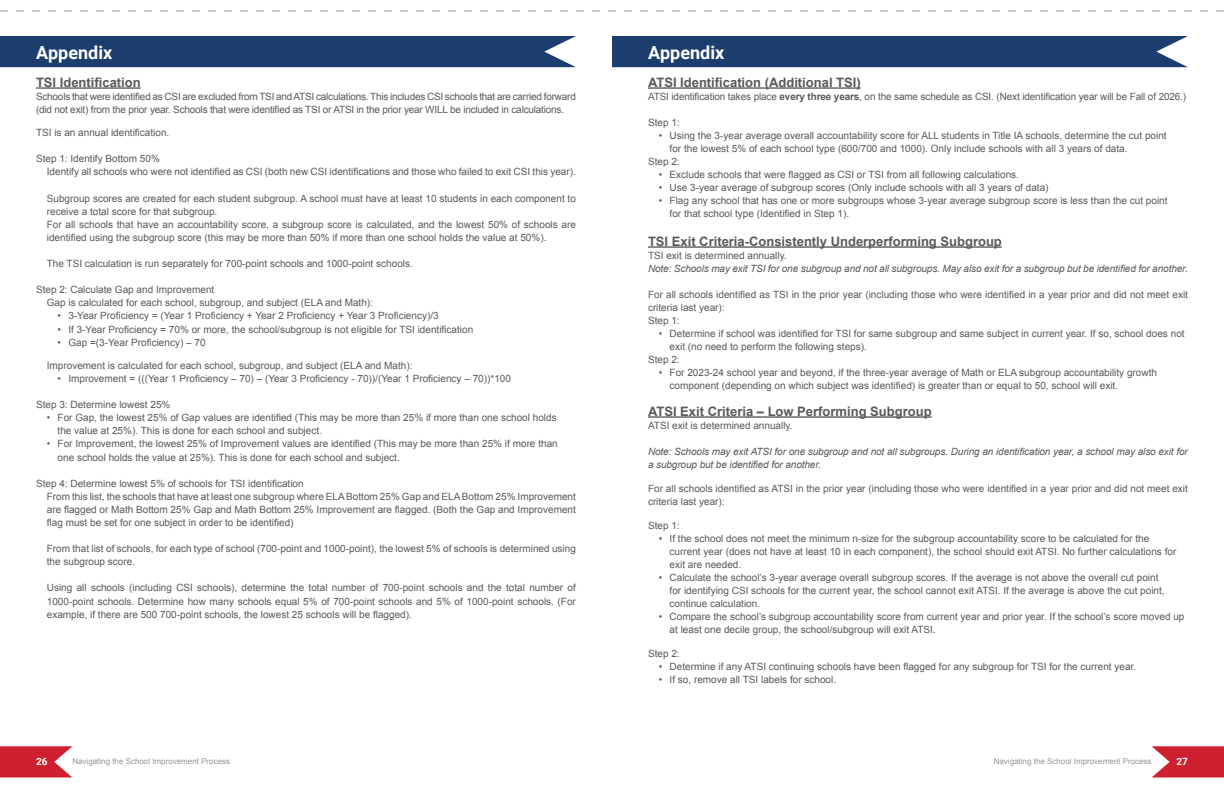
<style>
.page{position:relative;width:1224px;height:792px;background:#fff}
.page>*{position:absolute;margin:0;border:0;box-sizing:border-box;transform-origin:0 0}
.t1{font:700 18px "Roboto";color:#fff}
.t2{font:700 13px "Arial";color:#58595b}
.t3{font:10px/13.1px "Arial";color:#58595b}
.t4{font:italic 10px/13px "Arial";letter-spacing:-.01em;color:#58595b}
.t5{font:10px/13.1px "Arial";letter-spacing:-.02em;color:#58595b}
.t6{font:700 10px "Roboto";color:#fff}
.t7{font:8px "Arial";color:#939598}
.s1{font-weight:700}
</style>
<div class="page">
<svg style="left:0;top:746px;width:72px;height:32px;background:#d53f4c"></svg>
<svg style="left:1152px;top:746px;width:72px;height:32px;background:#d53f4c"></svg>
<svg style="left:0;top:10px;width:1224px;height:2px"></svg>
<hr style="left:36px;top:87px;width:105px;height:2px;background:#58595b">
<div style="left:0;top:36px;width:576px;height:31px;background:#1b3e6f"></div>
<hr style="left:648px;top:87px;width:213px;height:2px;background:#58595b">
<hr style="left:648px;top:246px;width:354px;height:2px;background:#58595b">
<hr style="left:648px;top:416px;width:284px;height:2px;background:#58595b">
<div style="left:612px;top:36px;width:576px;height:31px;background:#1b3e6f"></div>
<h1 class="t1" style="left:36px;top:40px;width:78px">Appendix</h1>
<h2 class="t2" style="left:36px;top:74px;width:106px">TSI Identification</h2>
<p class="t5" style="left:36px;top:90px;width:541px">Schools that were identified as CSI are excluded from TSI and ATSI calculations. This includes CSI schools that are carried forward (did not exit) from the prior year. Schools that were identified as TSI or ATSI in the prior year WILL be included in calculations.</p>
<p class="t3" style="left:36px;top:126px;width:135px">TSI is an annual identification.</p>
<p class="t3" style="left:47px;top:152px;width:531px;text-indent:-11px">Step 1: Identify Bottom 50%<br>Identify all schools who were not identified as CSI (both new CSI identifications and those who failed to exit CSI this year).</p>
<p class="t3" style="left:47px;top:192px;width:531px">Subgroup scores are created for each student subgroup. A school must have at least 10 students in each component to receive a total score for that subgroup.<br>For all schools that have an accountability score, a subgroup score is calculated, and the lowest 50% of schools are identified using the subgroup score (this may be more than 50% if more than one school holds the value at 50%).</p>
<p class="t3" style="left:47px;top:257px;width:368px">The TSI calculation is run separately for 700-point schools and 1000-point schools.</p>
<p class="t3" style="left:47px;top:283px;width:328px;text-indent:-11px">Step 2: Calculate Gap and Improvement<br>Gap is calculated for each school, subgroup, and subject (ELA and Math):</p>
<p class="t3" style="left:58px;top:309px;width:383px">• 3-Year Proficiency = (Year 1 Proficiency + Year 2 Proficiency + Year 3 Proficiency)/3</p>
<p class="t3" style="left:58px;top:323px;width:417px">• If 3-Year Proficiency = 70% or more, the school/subgroup is not eligible for TSI identification</p>
<p class="t3" style="left:58px;top:336px;width:150px">• Gap =(3-Year Proficiency) – 70</p>
<p class="t3" style="left:47px;top:359px;width:367px">Improvement is calculated for each school, subgroup, and subject (ELA and Math):</p>
<p class="t3" style="left:58px;top:372px;width:455px">• Improvement = (((Year 1 Proficiency – 70) – (Year 3 Proficiency - 70))/(Year 1 Proficiency – 70))*100</p>
<p class="t3" style="left:36px;top:398px;width:136px">Step 3: Determine lowest 25%</p>
<p class="t3" style="left:58px;top:411px;width:501px;text-indent:-11px">• For Gap, the lowest 25% of Gap values are identified (This may be more than 25% if more than one school holds the value at 25%). This is done for each school and subject.</p>
<p class="t3" style="left:58px;top:437px;width:502px;text-indent:-11px">• For Improvement, the lowest 25% of Improvement values are identified (This may be more than 25% if more than one school holds the value at 25%). This is done for each school and subject.</p>
<p class="t3" style="left:47px;top:477px;width:531px;text-indent:-11px">Step 4: Determine lowest 5% of schools for TSI identification<br>From this list, the schools that have at least one subgroup where ELA Bottom 25% Gap and ELA Bottom 25% Improvement are flagged or Math Bottom 25% Gap and Math Bottom 25% Improvement are flagged. (Both the Gap and Improvement flag must be set for one subject in order to be identified)</p>
<p class="t3" style="left:47px;top:542px;width:531px">From that list of schools, for each type of school (700-point and 1000-point), the lowest 5% of schools is determined using the subgroup score.</p>
<p class="t3" style="left:47px;top:582px;width:531px;text-align:justify">Using all schools (including CSI schools), determine the total number of 700-point schools and the total number of 1000-point schools. Determine how many schools equal 5% of 700-point schools and 5% of 1000-point schools. (For example, if there are 500 700-point schools, the lowest 25 schools will be flagged).</p>
<h1 class="t1" style="left:648px;top:40px;width:78px">Appendix</h1>
<h2 class="t2" style="left:648px;top:74px;width:214px">ATSI Identification (Additional TSI)</h2>
<p class="t3" style="left:648px;top:90px;width:540px">ATSI identification takes place <span class="s1">every three years</span>, on the same schedule as CSI. (Next identification year will be Fall of 2026.)</p>
<p class="t3" style="left:648px;top:116px;width:33px">Step 1:</p>
<p class="t3" style="left:659px;top:129px;width:509px">• Using the 3-year average overall accountability score for ALL students in Title IA schools, determine the cut point</p>
<p class="t3" style="left:670px;top:142px;width:460px">for the lowest 5% of each school type (600/700 and 1000). Only include schools with all 3 years of data.</p>
<p class="t3" style="left:648px;top:155px;width:33px">Step 2:</p>
<p class="t3" style="left:659px;top:168px;width:362px">• Exclude schools that were flagged as CSI or TSI from all following calculations.</p>
<p class="t3" style="left:659px;top:181px;width:391px">• Use 3-year average of subgroup scores (Only include schools with all 3 years of data)</p>
<p class="t3" style="left:670px;top:194px;width:500px;text-indent:-11px">• Flag any school that has one or more subgroups whose 3-year average subgroup score is less than the cut point for that school type (Identified in Step 1).</p>
<h2 class="t2" style="left:648px;top:233px;width:355px">TSI Exit Criteria-Consistently Underperforming Subgroup</h2>
<p class="t3" style="left:648px;top:249px;width:140px">TSI exit is determined annually.</p>
<p class="t4" style="left:648px;top:262px;width:541px">Note: Schools may exit TSI for one subgroup and not all subgroups. May also exit for a subgroup but be identified for another.</p>
<p class="t3" style="left:648px;top:288px;width:542px">For all schools identified as TSI in the prior year (including those who were identified in a year prior and did not meet exit criteria last year):<br>Step 1:</p>
<p class="t3" style="left:659px;top:327px;width:527px">• Determine if school was identified for TSI for same subgroup and same subject in current year. If so, school does not</p>
<p class="t3" style="left:670px;top:340px;width:199px">exit (no need to perform the following steps).</p>
<p class="t3" style="left:648px;top:353px;width:33px">Step 2:</p>
<p class="t3" style="left:670px;top:366px;width:489px;text-indent:-11px">• For 2023-24 school year and beyond, if the three-year average of Math or ELA subgroup accountability growth component (depending on which subject was identified) is greater than or equal to 50, school will exit.</p>
<h2 class="t2" style="left:648px;top:403px;width:285px">ATSI Exit Criteria – Low Performing Subgroup</h2>
<p class="t3" style="left:648px;top:419px;width:146px">ATSI exit is determined annually.</p>
<p class="t4" style="left:648px;top:445px;width:541px">Note: Schools may exit ATSI for one subgroup and not all subgroups. During an identification year, a school may also exit for a subgroup but be identified for another.</p>
<p class="t3" style="left:648px;top:482px;width:541px">For all schools identified as ATSI in the prior year (including those who were identified in a year prior and did not meet exit criteria last year):</p>
<p class="t3" style="left:648px;top:519px;width:33px">Step 1:</p>
<p class="t3" style="left:670px;top:532px;width:508px;text-indent:-11px">• If the school does not meet the minimum n-size for the subgroup accountability score to be calculated for the current year (does not have at least 10 in each component), the school should exit ATSI. No further calculations for exit are needed.</p>
<p class="t3" style="left:670px;top:571px;width:497px;text-indent:-11px">• Calculate the school’s 3-year average overall subgroup scores. If the average is not above the overall cut point for identifying CSI schools for the current year, the school cannot exit ATSI. If the average is above the cut point, continue calculation.</p>
<p class="t3" style="left:670px;top:610px;width:516px;text-indent:-11px">• Compare the school’s subgroup accountability score from current year and prior year. If the school’s score moved up at least one decile group, the school/subgroup will exit ATSI.</p>
<p class="t3" style="left:648px;top:647px;width:33px">Step 2:</p>
<p class="t3" style="left:659px;top:660px;width:479px">• Determine if any ATSI continuing schools have been flagged for any subgroup for TSI for the current year.</p>
<p class="t3" style="left:659px;top:673px;width:179px">• If so, remove all TSI labels for school.</p>
<p class="t6" style="left:36px;top:754px;width:13px">26</p>
<p class="t7" style="left:72px;top:756px;width:159px">Navigating the School Improvement Process</p>
<p class="t7" style="left:994px;top:756px;width:159px">Navigating the School Improvement Process</p>
<p class="t6" style="left:1177px;top:754px;width:13px">27</p>
</div>
